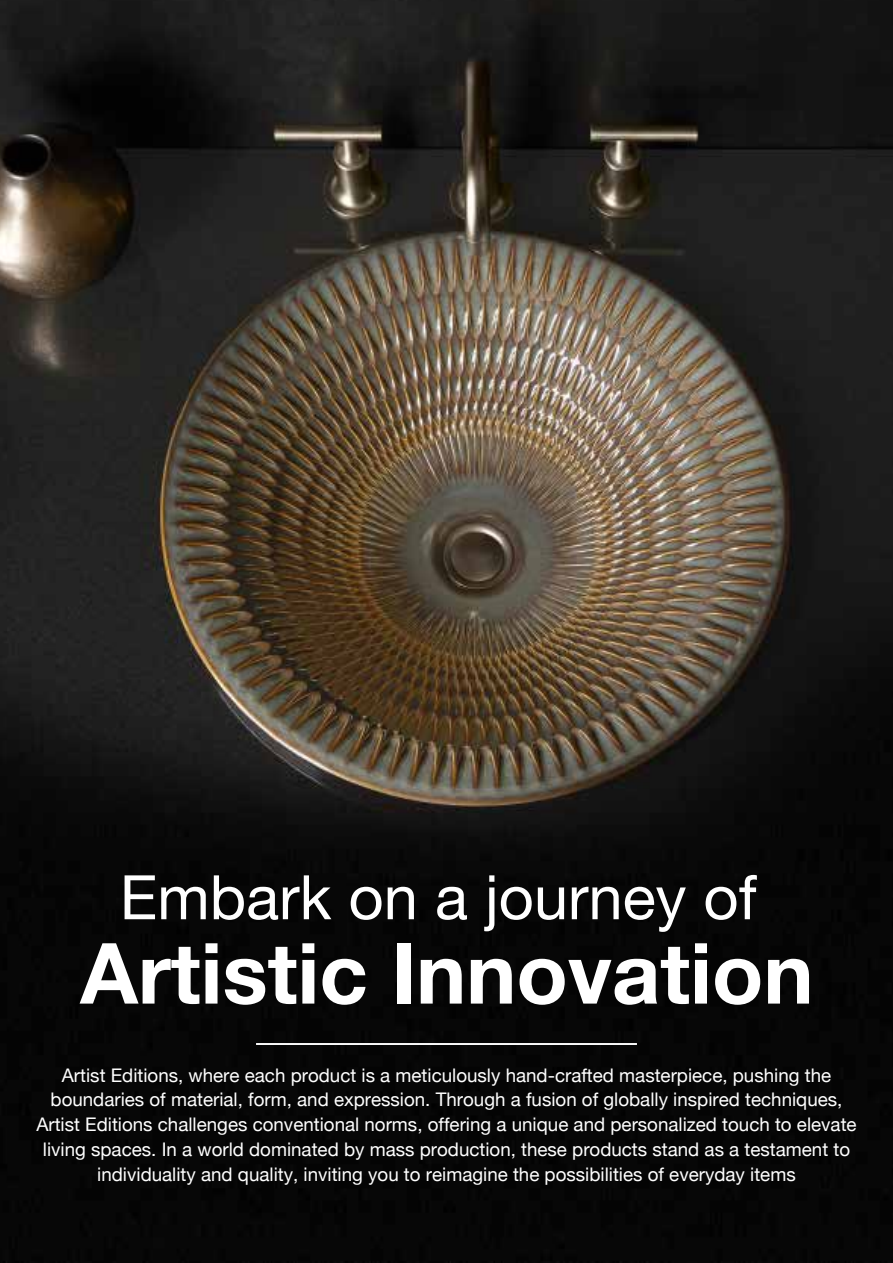
<style>
.page{position:relative;width:893px;height:1263px;background:#fff}
.page>*{position:absolute;margin:0;border:0;box-sizing:border-box;transform-origin:0 0}
.t1{font:700 84.45px "Helvetica Neue";color:#fff}
.t2{font:61.35px "Helvetica Neue";color:#fff}
.t3{font:18.75px/24.8px "Helvetica Neue";color:#fff;text-align:center}
</style>
<div class="page">
<img style="left:0;top:0;width:893px;height:1263px">
<hr style="left:256px;top:1043px;width:381px;height:2px;background:#fff">
<h2 class="t2" style="left:120px;top:845px;width:638px">Embark on a journey of</h2>
<h1 class="t1" style="left:80px;top:921px;width:735px">Artistic Innovation</h1>
<p class="t3" style="left:36px;top:1061px;width:822px">Artist Editions, where each product is a meticulously hand-crafted masterpiece, pushing the boundaries of material, form, and expression. Through a fusion of globally inspired techniques, Artist Editions challenges conventional norms, offering a unique and personalized touch to elevate living spaces. In a world dominated by mass production, these products stand as a testament to individuality and quality, inviting you to reimagine the possibilities of everyday items</p>
</div>
